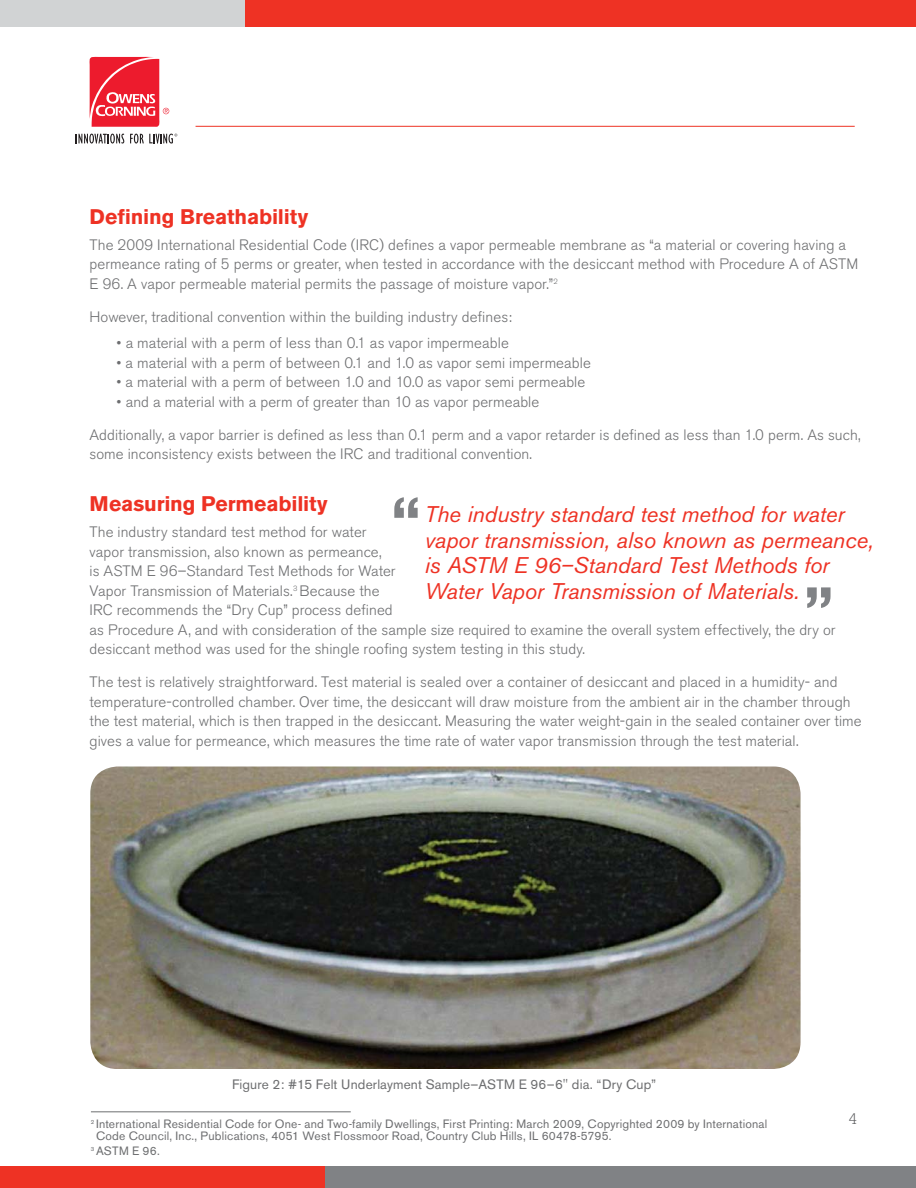
<style>
.page{position:relative;width:916px;height:1188px;background:#fff}
.page>*{position:absolute;margin:0;border:0;box-sizing:border-box;transform-origin:0 0}
.t1{font:700 60px "Akzidenz Grotesk BE";color:#808285}
.t2{font:italic 22.5px/25.5px "Akzidenz Grotesk BE";color:#ee3224}
.t3{font:700 21px "Akzidenz Grotesk BE";letter-spacing:-.005em;color:#ee3224}
.t4{font:300 15px/19.5px "Akzidenz Grotesk BE";letter-spacing:.005em;color:#6d6e70}
.t5{font:300 15px "Glypha";color:#58595b}
.t6{font:13.5px "Akzidenz Grotesk BE";letter-spacing:.015em;color:#6d6e70}
.t7{font:12px/15.3px "Akzidenz Grotesk BE";letter-spacing:.015em;color:#6d6e70}
.s1{font-weight:300}
</style>
<div class="page">
<div style="left:242px;top:0;width:673px;height:26px;background:#ee3224"></div>
<div style="left:0;top:1167px;width:325px;height:21px;background:#ee3224"></div>
<div style="left:325px;top:1167px;width:590px;height:21px;background:#808285"></div>
<hr style="left:195px;top:126px;width:659px;height:1px;background:#ee3224">
<div style="left:0;top:0;width:244px;height:26px;background:#d1d3d4"></div>
<svg style="left:89px;top:57px;width:80px;height:70px"></svg>
<svg style="left:76px;top:134px;width:48px;height:10px"></svg>
<svg style="left:130px;top:134px;width:47px;height:10px"></svg>
<div style="left:30px;top:111px;width:28px;height:28px;border:2px solid #fff;border-radius:50%"></div>
<div style="left:30px;top:1054px;width:28px;height:29px;border:2px solid #fff;border-radius:50%"></div>
<div style="left:30px;top:583px;width:28px;height:28px;border:2px solid #fff;border-radius:50%"></div>
<img style="left:90px;top:766px;width:710px;height:303px;border-radius:27px">
<hr style="left:91px;top:1111px;width:259px;height:1px;background:#6d6e70">
<h3 class="t3" style="left:89px;top:209px;width:220px">Defining Breathability</h3>
<p class="t4" style="left:89px;top:237px;width:770px">The 2009 International Residential Code (IRC) defines a vapor permeable membrane as “a material or covering having a permeance rating of 5 perms or greater, when tested in accordance with the desiccant method with Procedure A of ASTM<br>E 96. A vapor permeable material permits the passage of moisture vapor.”<sup>2</sup></p>
<p class="t4" style="left:89px;top:309px;width:423px">However, traditional convention within the building industry defines:</p>
<p class="t4" style="left:116px;top:335px;width:393px">• a material with a perm of less than 0.1 as vapor impermeable</p>
<p class="t4" style="left:116px;top:354px;width:475px">• a material with a perm of between 0.1 and 1.0 as vapor semi impermeable</p>
<p class="t4" style="left:116px;top:374px;width:470px">• a material with a perm of between 1.0 and 10.0 as vapor semi permeable</p>
<p class="t4" style="left:116px;top:393px;width:424px">• and a material with a perm of greater than 10 as vapor permeable</p>
<p class="t4" style="left:89px;top:426px;width:772px">Additionally, a vapor barrier is defined as less than 0.1 perm and a vapor retarder is defined as less than 1.0 perm. As such, some inconsistency exists between the IRC and traditional convention.</p>
<h3 class="t3" style="left:89px;top:496px;width:239px">Measuring Permeability</h3>
<p class="t4" style="left:89px;top:524px;width:747px">The industry standard test method for water<br>vapor transmission, also known as permeance,<br>is ASTM E 96–Standard Test Methods for Water<br>Vapor Transmission of Materials.<sup>3</sup> Because the<br>IRC recommends the “Dry Cup” process defined<br>as Procedure A, and with consideration of the sample size required to examine the overall system effectively, the dry or desiccant method was used for the shingle roofing system testing in this study.</p>
<p class="t4" style="left:89px;top:674px;width:773px">The test is relatively straightforward. Test material is sealed over a container of desiccant and placed in a humidity- and temperature-controlled chamber. Over time, the desiccant will draw moisture from the ambient air in the chamber through the test material, which is then trapped in the desiccant. Measuring the water weight-gain in the sealed container over time gives a value for permeance, which measures the time rate of water vapor transmission through the test material.</p>
<h1 class="t1" style="left:391px;top:498px;width:30px">“</h1>
<h2 class="t2" style="left:424px;top:504px;width:450px">The industry standard test method for water vapor transmission, also known as permeance, is ASTM E 96–Standard Test Methods for Water Vapor Transmission of Materials.</h2>
<h1 class="t1" style="left:832px;top:608px;width:30px;rotate:-180deg">“</h1>
<p class="t6" style="left:232px;top:1079px;width:425px">Figure 2: #15 Felt Underlayment Sample–ASTM E 96–6<span class="s1">"</span> dia. “Dry Cup”</p>
<p class="t7" style="left:91px;top:1117px;width:677px"><sup>2</sup> International Residential Code for One- and Two-family Dwellings, First Printing: March 2009, Copyrighted 2009 by International</p>
<p class="t7" style="left:91px;top:1129px;width:522px;text-indent:5px">Code Council, Inc., Publications, 4051 West Flossmoor Road, Country Club Hills, IL 60478-5795.<br><sup>3</sup> ASTM E 96.</p>
<p class="t5" style="left:848px;top:1113px;width:9px">4</p>
</div>
